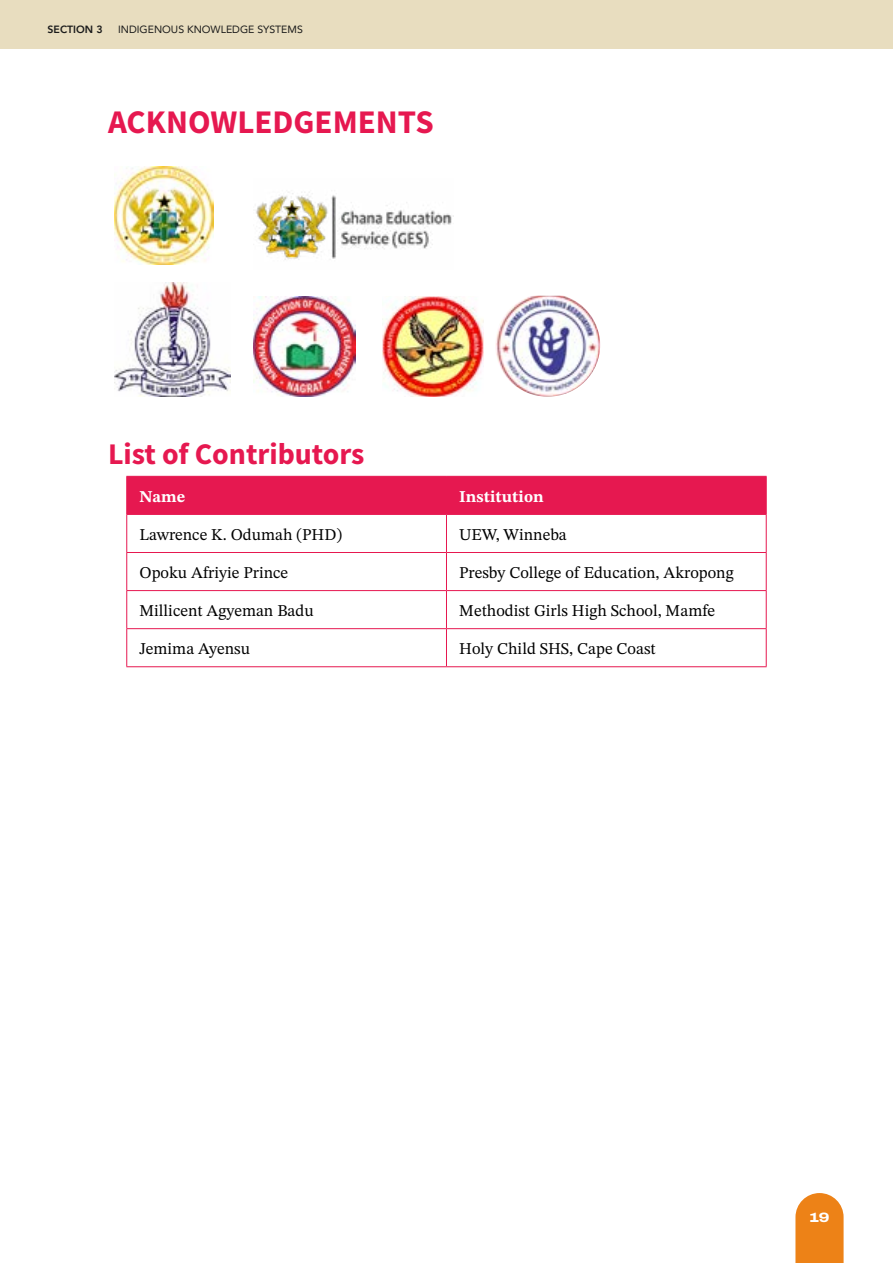
<style>
.page{position:relative;width:893px;height:1263px;background:#fff}
.page>*{position:absolute;margin:0;border:0;box-sizing:border-box;transform-origin:0 0}
.t1{font:700 33px "Source Sans Pro";color:#e61850}
.t2{font:700 30px "Source Sans Pro";color:#e61850}
.t3{font:16.5px "STIX Two Text";color:#000}
.t4{font:700 16.5px "STIX Two Text";color:#fff}
.t5{font:800 13.5px "Archivo Expanded";color:#fff}
.t6{font:10.5px "Avenir";color:#1a1a1a}
.t7{font:800 10.5px "Avenir";color:#1a1a1a}
</style>
<div class="page">
<div style="left:0;top:0;width:893px;height:49px;background:#e8ddbf"></div>
<svg style="left:795px;top:1193px;width:49px;height:70px;background:#ee8d2c"></svg>
<img style="left:114px;top:166px;width:99px;height:98px">
<img style="left:256px;top:192px;width:196px;height:68px">
<img style="left:114px;top:283px;width:117px;height:113px">
<img style="left:254px;top:297px;width:101px;height:99px">
<img style="left:382px;top:297px;width:102px;height:99px">
<img style="left:495px;top:296px;width:105px;height:100px">
<div style="left:127px;top:477px;width:639px;height:37px;background:#e61850"></div>
<hr style="left:126px;top:476px;width:320px;height:1px;background:#e61850">
<hr style="left:126px;top:477px;width:1px;height:37px;background:#e61850">
<hr style="left:446px;top:476px;width:321px;height:1px;background:#e61850">
<hr style="left:446px;top:477px;width:1px;height:37px;background:#e61850">
<hr style="left:766px;top:477px;width:1px;height:37px;background:#e61850">
<hr style="left:126px;top:514px;width:320px;height:1px;background:#e61850">
<hr style="left:126px;top:515px;width:1px;height:37px;background:#e61850">
<hr style="left:446px;top:514px;width:321px;height:1px;background:#e61850">
<hr style="left:446px;top:515px;width:1px;height:37px;background:#e61850">
<hr style="left:766px;top:515px;width:1px;height:37px;background:#e61850">
<hr style="left:126px;top:552px;width:320px;height:1px;background:#e61850">
<hr style="left:126px;top:553px;width:1px;height:37px;background:#e61850">
<hr style="left:446px;top:552px;width:321px;height:1px;background:#e61850">
<hr style="left:446px;top:553px;width:1px;height:37px;background:#e61850">
<hr style="left:766px;top:553px;width:1px;height:37px;background:#e61850">
<hr style="left:126px;top:590px;width:320px;height:1px;background:#e61850">
<hr style="left:126px;top:591px;width:1px;height:37px;background:#e61850">
<hr style="left:446px;top:590px;width:321px;height:1px;background:#e61850">
<hr style="left:446px;top:591px;width:1px;height:37px;background:#e61850">
<hr style="left:766px;top:591px;width:1px;height:37px;background:#e61850">
<hr style="left:126px;top:628px;width:320px;height:1px;background:#e61850">
<hr style="left:126px;top:629px;width:1px;height:37px;background:#e61850">
<hr style="left:446px;top:628px;width:321px;height:1px;background:#e61850">
<hr style="left:446px;top:629px;width:1px;height:37px;background:#e61850">
<hr style="left:766px;top:629px;width:1px;height:37px;background:#e61850">
<hr style="left:126px;top:666px;width:320px;height:1px;background:#e61850">
<hr style="left:446px;top:666px;width:321px;height:1px;background:#e61850">
<p class="t7" style="left:48px;top:21px;width:57px">SECTION 3</p>
<p class="t6" style="left:118px;top:21px;width:186px">INDIGENOUS KNOWLEDGE SYSTEMS</p>
<h1 class="t1" style="left:108px;top:99px;width:327px">ACKNOWLEDGEMENTS</h1>
<h2 class="t2" style="left:108px;top:433px;width:258px">List of Contributors</h2>
<p class="t4" style="left:140px;top:484px;width:47px">Name</p>
<p class="t4" style="left:459px;top:484px;width:86px">Institution</p>
<p class="t3" style="left:140px;top:522px;width:204px">Lawrence K. Odumah (PHD)</p>
<p class="t3" style="left:459px;top:522px;width:109px">UEW, Winneba</p>
<p class="t3" style="left:140px;top:560px;width:150px">Opoku Afriyie Prince</p>
<p class="t3" style="left:459px;top:560px;width:276px">Presby College of Education, Akropong</p>
<p class="t3" style="left:140px;top:599px;width:176px">Millicent Agyeman Badu</p>
<p class="t3" style="left:459px;top:599px;width:257px">Methodist Girls High School, Mamfe</p>
<p class="t3" style="left:140px;top:637px;width:112px">Jemima Ayensu</p>
<p class="t3" style="left:459px;top:637px;width:198px">Holy Child SHS, Cape Coast</p>
<p class="t5" style="left:809px;top:1207px;width:22px">19</p>
</div>
